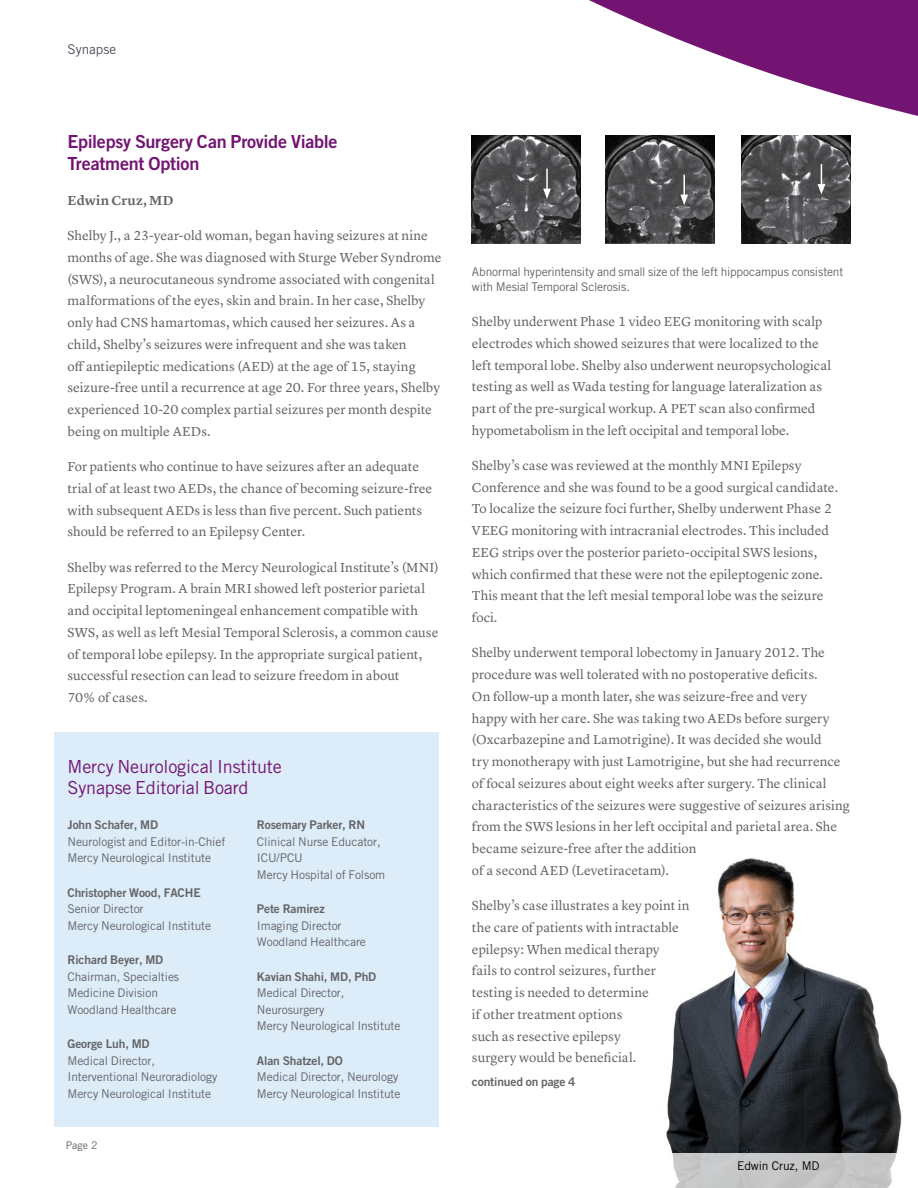
<style>
.page{position:relative;width:918px;height:1188px;background:#fff}
.page>*{position:absolute;margin:0;border:0;box-sizing:border-box;transform-origin:0 0}
.t1{font:18px/21px "Trade Gothic LT Std";letter-spacing:-.01em;color:#731472}
.t2{font:18px/22.5px "Trade Gothic LT Std Bd 2";letter-spacing:-.015em;color:#731472}
.t3{font:13.5px/21.8px "Lyon Text";letter-spacing:.005em;color:#636466}
.t4{font:600 13.5px "Lyon Text";letter-spacing:.02em;color:#636466}
.t5{font:13.5px "Trade Gothic LT Std";color:#4d525a}
.t6{font:12px/16.5px "Trade Gothic LT Std";letter-spacing:-.01em;color:#636466}
.t7{font:12px "Trade Gothic LT Std Bd 2";letter-spacing:-.01em;color:#636466}
.t8{font:12px "Trade Gothic LT Std";letter-spacing:-.015em;color:#000}
.t9{font:10.5px "Trade Gothic LT Std";color:#636466}
</style>
<div class="page">
<img style="left:666px;top:858px;width:236px;height:295px">
<svg style="left:672px;top:1153px;width:225px;height:35px;background:#c7c8c8"></svg>
<svg style="left:471px;top:0;width:447px;height:188px"></svg>
<div style="left:54px;top:732px;width:385px;height:394px;background:#ddecf9"></div>
<img style="left:472px;top:135px;width:108px;height:109px">
<img style="left:606px;top:135px;width:108px;height:109px">
<img style="left:742px;top:135px;width:108px;height:109px">
<hr style="left:546px;top:169px;width:2px;height:22px;background:#fff">
<svg style="left:543px;top:189px;width:8px;height:10px"></svg>
<hr style="left:683px;top:175px;width:2px;height:22px;background:#fff">
<svg style="left:680px;top:195px;width:8px;height:10px"></svg>
<svg style="left:818px;top:164px;width:7px;height:31px"></svg>
<p class="t5" style="left:68px;top:41px;width:50px">Synapse</p>
<h1 class="t2" style="left:67px;top:130px;width:272px">Epilepsy Surgery Can Provide Viable<br>Treatment Option</h1>
<p class="t4" style="left:68px;top:190px;width:108px">Edwin Cruz, MD</p>
<p class="t3" style="left:68px;top:224px;width:376px">Shelby J., a 23-year-old woman, began having seizures at nine months of age. She was diagnosed with Sturge Weber Syndrome (SWS), a neurocutaneous syndrome associated with congenital malformations of the eyes, skin and brain. In her case, Shelby only had CNS hamartomas, which caused her seizures. As a child, Shelby’s seizures were infrequent and she was taken<br>off antiepileptic medications (AED) at the age of 15, staying seizure-free until a recurrence at age 20. For three years, Shelby experienced 10-20 complex partial seizures per month despite being on multiple AEDs.</p>
<p class="t3" style="left:68px;top:455px;width:366px">For patients who continue to have seizures after an adequate trial of at least two AEDs, the chance of becoming seizure-free with subsequent AEDs is less than five percent. Such patients should be referred to an Epilepsy Center.</p>
<p class="t3" style="left:68px;top:555px;width:373px">Shelby was referred to the Mercy Neurological Institute’s (MNI)<br>Epilepsy Program. A brain MRI showed left posterior parietal and occipital leptomeningeal enhancement compatible with SWS, as well as left Mesial Temporal Sclerosis, a common cause of temporal lobe epilepsy. In the appropriate surgical patient, successful resection can lead to seizure freedom in about<br>70% of cases.</p>
<h1 class="t1" style="left:68px;top:756px;width:216px">Mercy Neurological Institute<br>Synapse Editorial Board</h1>
<p class="t7" style="left:68px;top:818px;width:92px">John Schafer, MD</p>
<p class="t6" style="left:68px;top:833px;width:159px">Neurologist and Editor-in-Chief<br>Mercy Neurological Institute</p>
<p class="t7" style="left:68px;top:885px;width:133px">Christopher Wood, FACHE</p>
<p class="t6" style="left:68px;top:901px;width:145px">Senior Director<br>Mercy Neurological Institute</p>
<p class="t7" style="left:68px;top:953px;width:97px">Richard Beyer, MD</p>
<p class="t6" style="left:68px;top:968px;width:113px">Chairman, Specialties<br>Medicine Division<br>Woodland Healthcare</p>
<p class="t7" style="left:68px;top:1037px;width:84px">George Luh, MD</p>
<p class="t6" style="left:68px;top:1052px;width:151px">Medical Director,<br>Interventional Neuroradiology<br>Mercy Neurological Institute</p>
<p class="t9" style="left:66px;top:1139px;width:33px">Page 2</p>
<p class="t7" style="left:257px;top:818px;width:110px">Rosemary Parker, RN</p>
<p class="t6" style="left:257px;top:833px;width:130px">Clinical Nurse Educator,<br>ICU/PCU<br>Mercy Hospital of Folsom</p>
<p class="t7" style="left:257px;top:902px;width:69px">Pete Ramirez</p>
<p class="t6" style="left:257px;top:917px;width:110px">Imaging Director<br>Woodland Healthcare</p>
<p class="t7" style="left:257px;top:969px;width:121px">Kavian Shahi, MD, PhD</p>
<p class="t6" style="left:257px;top:985px;width:145px">Medical Director,<br>Neurosurgery<br>Mercy Neurological Institute</p>
<p class="t7" style="left:257px;top:1053px;width:87px">Alan Shatzel, DO</p>
<p class="t6" style="left:257px;top:1069px;width:145px">Medical Director, Neurology<br>Mercy Neurological Institute</p>
<p class="t6" style="left:472px;top:264px;width:373px;line-height:15px">Abnormal hyperintensity and small size of the left hippocampus consistent with Mesial Temporal Sclerosis.</p>
<p class="t3" style="left:472px;top:310px;width:361px">Shelby underwent Phase 1 video EEG monitoring with scalp electrodes which showed seizures that were localized to the left temporal lobe. Shelby also underwent neuropsychological testing as well as Wada testing for language lateralization as part of the pre-surgical workup. A PET scan also confirmed hypometabolism in the left occipital and temporal lobe.</p>
<p class="t3" style="left:472px;top:454px;width:368px">Shelby’s case was reviewed at the monthly MNI Epilepsy Conference and she was found to be a good surgical candidate.<br>To localize the seizure foci further, Shelby underwent Phase 2<br>VEEG monitoring with intracranial electrodes. This included EEG strips over the posterior parieto-occipital SWS lesions, which confirmed that these were not the epileptogenic zone.<br>This meant that the left mesial temporal lobe was the seizure foci.</p>
<p class="t3" style="left:472px;top:641px;width:379px">Shelby underwent temporal lobectomy in January 2012. The procedure was well tolerated with no postoperative deficits.<br>On follow-up a month later, she was seizure-free and very<br>happy with her care. She was taking two AEDs before surgery (Oxcarbazepine and Lamotrigine). It was decided she would<br>try monotherapy with just Lamotrigine, but she had recurrence of focal seizures about eight weeks after surgery. The clinical characteristics of the seizures were suggestive of seizures arising from the SWS lesions in her left occipital and parietal area. She became seizure-free after the addition<br>of a second AED (Levetiracetam).</p>
<p class="t3" style="left:472px;top:894px;width:219px">Shelby’s case illustrates a key point in the care of patients with intractable epilepsy: When medical therapy<br>fails to control seizures, further testing is needed to determine<br>if other treatment options<br>such as resective epilepsy<br>surgery would be beneficial.</p>
<p class="t7" style="left:472px;top:1075px;width:105px">continued on page 4</p>
<p class="t8" style="left:737px;top:1159px;width:84px">Edwin Cruz, MD</p>
</div>
